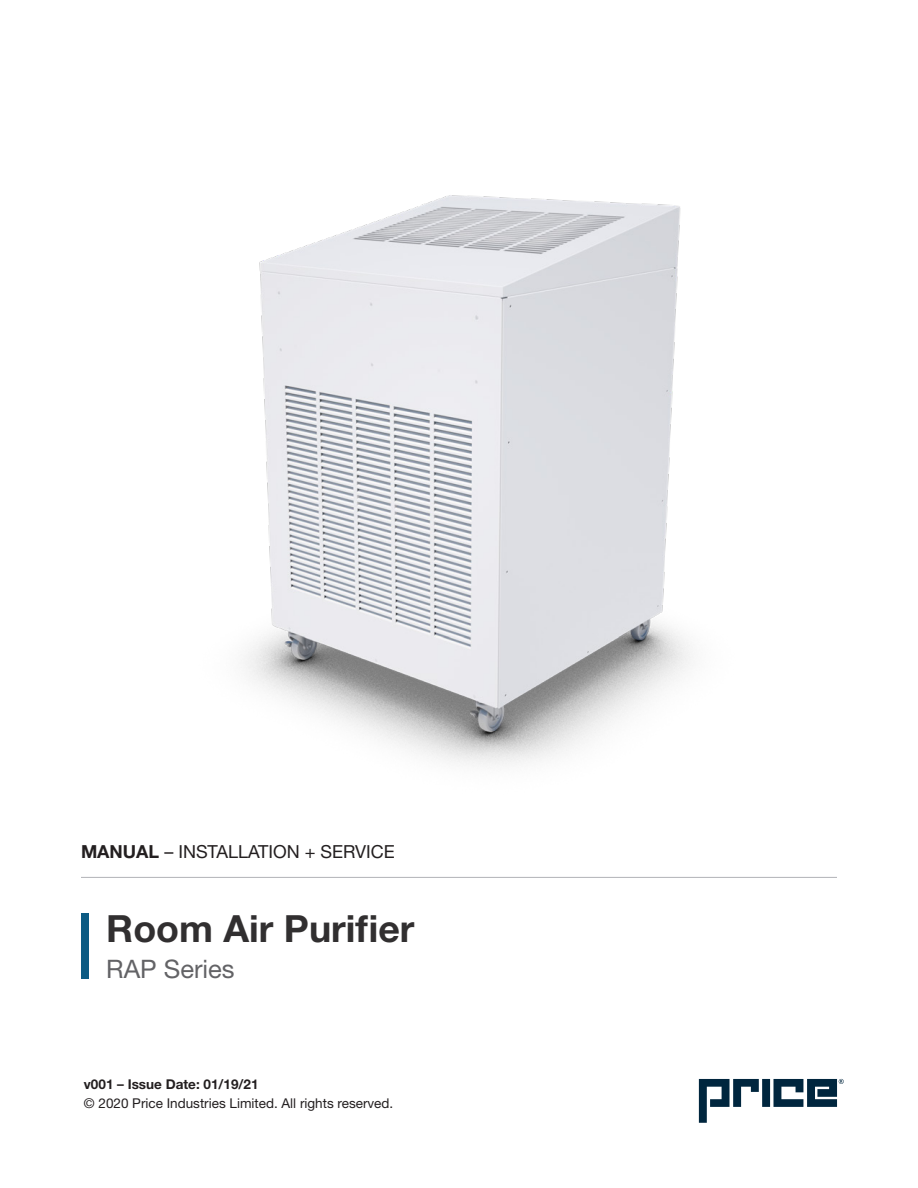
<style>
.page{position:relative;width:918px;height:1188px;background:#fff}
.page>*{position:absolute;margin:0;border:0;box-sizing:border-box;transform-origin:0 0}
.t1{font:700 37.5px "Helvetica Neue LT Std";color:#312f30}
.t2{font:25.5px "Helvetica Neue LT Std";color:#636366}
.t3{font:18px "Helvetica Neue LT Std";color:#231f20}
.t4{font:13.5px/19.5px "Helvetica Neue LT Std";color:#231f20}
.s1{font-weight:700}
.s2{font-weight:700;font-stretch:condensed}
</style>
<div class="page">
<svg style="left:699px;top:1079px;width:60px;height:44px"></svg>
<div style="left:762px;top:1079px;width:8px;height:28px;background:#00263e"></div>
<svg style="left:773px;top:1079px;width:71px;height:28px"></svg>
<div style="left:81px;top:914px;width:7px;height:66px;background:#0c5b83"></div>
<hr style="left:81px;top:877px;width:756px;height:1px;background:#b2b3b7">
<img style="left:245px;top:195px;width:448px;height:570px">
<h3 class="t3" style="left:81px;top:841px;width:315px"><span class="s1">MANUAL</span> – INSTALLATION + SERVICE</h3>
<h1 class="t1" style="left:106px;top:905px;width:310px">Room Air Purifier</h1>
<h2 class="t2" style="left:106px;top:953px;width:130px">RAP Series</h2>
<p class="t4" style="left:84px;top:1074px;width:311px"><span class="s1">v001</span> <span class="s2">–</span> <span class="s1">Issue Date: 01/19/21<br></span>© 2020 Price Industries Limited. All rights reserved.</p>
</div>
